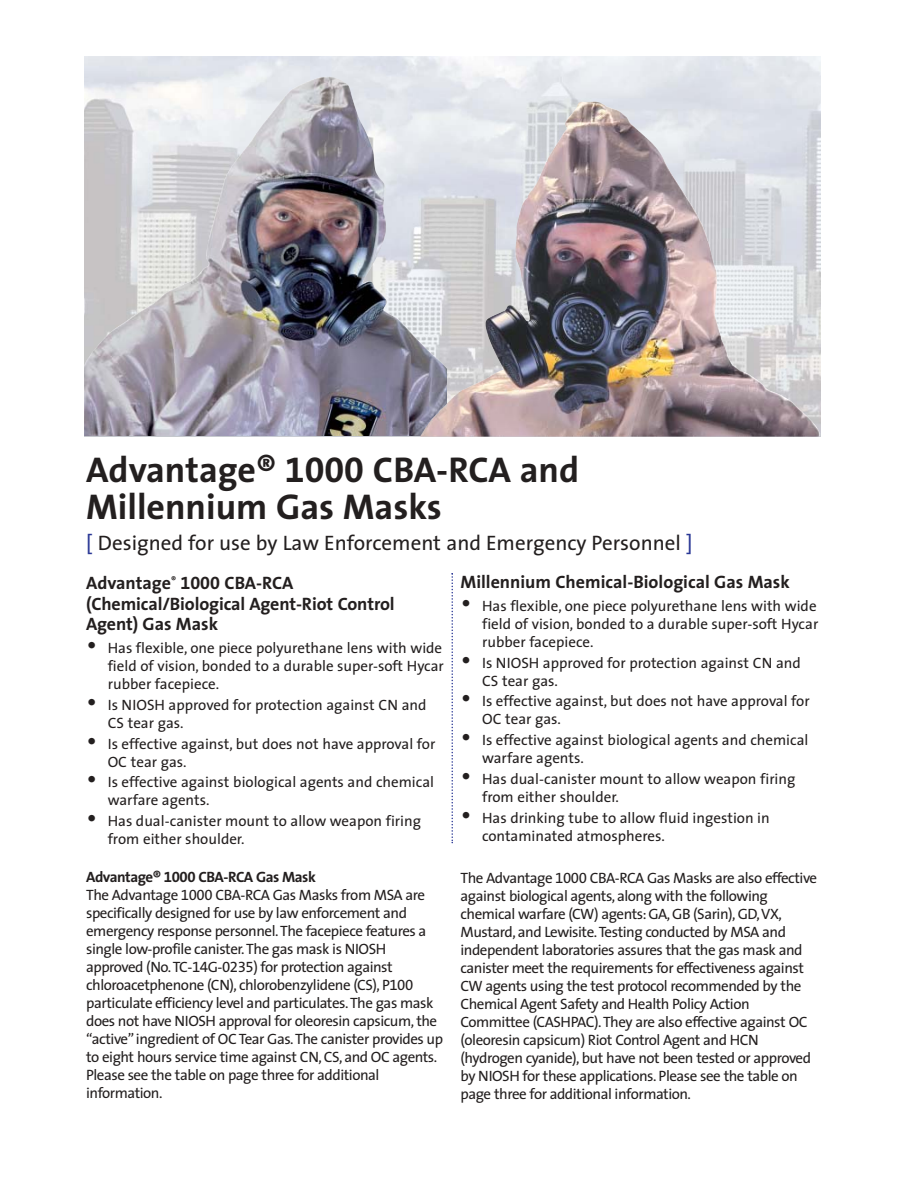
<style>
.page{position:relative;width:918px;height:1188px;background:#fff}
.page>*{position:absolute;margin:0;border:0;box-sizing:border-box;transform-origin:0 0}
.t1{font:700 36px/37.5px "The Sans";color:#231f1f}
.t2{font:21px "The Sans";color:#231f1f}
.t3{font:700 18px/20.2px "The Sans";color:#231f1f}
.t4{font:15px/18px "The Sans";letter-spacing:-.03em;color:#231f1f;text-align:justify}
.t5{font:15px/18px "The Sans";color:#231f1f}
.s1{font-family:"The Sans Bold Expert";font-weight:400}
.s2{color:#293795}
.s3{font-size:27px}
.s4{font-weight:700}
.s5{font-family:"The Sans Bold Expert"}
.s6{font-family:"The Sans Expert"}
</style>
<div class="page">
<img style="left:85px;top:76px;width:361px;height:360px">
<img style="left:420px;top:101px;width:401px;height:336px">
<svg style="left:451px;top:573px;width:2px;height:270px"></svg>
<h1 class="t1" style="left:86px;top:455px;width:495px">Advantage® <span class="s1">1000</span> CBA-RCA and<br>Millennium Gas Masks</h1>
<h2 class="t2" style="left:86px;top:535px;width:608px"><span class="s2">[</span> Designed for use by Law Enforcement and Emergency Personnel <span class="s2">]</span></h2>
<p class="t3" style="left:86px;top:575px;width:310px">Advantage<sup>®</sup> <span class="s1">1000</span> CBA-RCA (Chemical/Biological Agent-Riot Control<br>Agent) Gas Mask</p>
<p class="t4" style="left:108px;top:641px;width:338px;text-indent:-22px"><span class="s3">•</span> Has flexible, one piece polyurethane lens with wide field of vision, bonded to a durable super-soft Hycar rubber facepiece.</p>
<p class="t5" style="left:108px;top:697px;width:320px;text-indent:-22px"><span class="s3">•</span> Is NIOSH approved for protection against CN and<br>CS tear gas.</p>
<p class="t5" style="left:108px;top:736px;width:329px;text-indent:-22px"><span class="s3">•</span> Is effective against, but does not have approval for<br>OC tear gas.</p>
<p class="t5" style="left:108px;top:775px;width:328px;text-indent:-22px"><span class="s3">•</span> Is effective against biological agents and chemical warfare agents.</p>
<p class="t5" style="left:108px;top:814px;width:315px;text-indent:-22px"><span class="s3">•</span> Has dual-canister mount to allow weapon firing from either shoulder.</p>
<p class="t3" style="left:460px;top:573px;width:331px">Millennium Chemical-Biological Gas Mask</p>
<p class="t4" style="left:482px;top:598px;width:338px;text-indent:-22px"><span class="s3">•</span> Has flexible, one piece polyurethane lens with wide field of vision, bonded to a durable super-soft Hycar rubber facepiece.</p>
<p class="t5" style="left:482px;top:655px;width:320px;text-indent:-22px"><span class="s3">•</span> Is NIOSH approved for protection against CN and<br>CS tear gas.</p>
<p class="t5" style="left:482px;top:694px;width:329px;text-indent:-22px"><span class="s3">•</span> Is effective against, but does not have approval for<br>OC tear gas.</p>
<p class="t5" style="left:482px;top:733px;width:328px;text-indent:-22px"><span class="s3">•</span> Is effective against biological agents and chemical warfare agents.</p>
<p class="t5" style="left:482px;top:771px;width:315px;text-indent:-22px"><span class="s3">•</span> Has dual-canister mount to allow weapon firing from either shoulder.</p>
<p class="t5" style="left:482px;top:810px;width:289px;text-indent:-22px"><span class="s3">•</span> Has drinking tube to allow fluid ingestion in contaminated atmospheres.</p>
<p class="t4" style="left:86px;top:870px;width:359px;text-align:left"><span class="s4">Advantage®</span> <span class="s5">1000</span> <span class="s4">CBA-RCA Gas Mask<br></span>The Advantage <span class="s6">1000</span> CBA-RCA Gas Masks from MSA are specifically designed for use by law enforcement and emergency response personnel.The facepiece features a single low-profile canister.The gas mask is NIOSH approved (No.TC-<span class="s6">14</span>G-<span class="s6">0235</span>) for protection against chloroacetphenone (CN), chlorobenzylidene (CS), P<span class="s6">100 </span>particulate efficiency level and particulates.The gas mask does not have NIOSH approval for oleoresin capsicum, the “active” ingredient of OC Tear Gas.The canister provides up to eight hours service time against CN, CS, and OC agents.<br>Please see the table on page three for additional information.</p>
<p class="t4" style="left:460px;top:871px;width:358px;text-align:left">The Advantage <span class="s6">1000</span> CBA-RCA Gas Masks are also effective against biological agents, along with the following chemical warfare (CW) agents: GA, GB (Sarin), GD,VX, Mustard, and Lewisite.Testing conducted by MSA and independent laboratories assures that the gas mask and canister meet the requirements for effectiveness against CW agents using the test protocol recommended by the Chemical Agent Safety and Health Policy Action Committee (CASHPAC).They are also effective against OC (oleoresin capsicum) Riot Control Agent and HCN (hydrogen cyanide), but have not been tested or approved by NIOSH for these applications. Please see the table on page three for additional information.</p>
</div>
